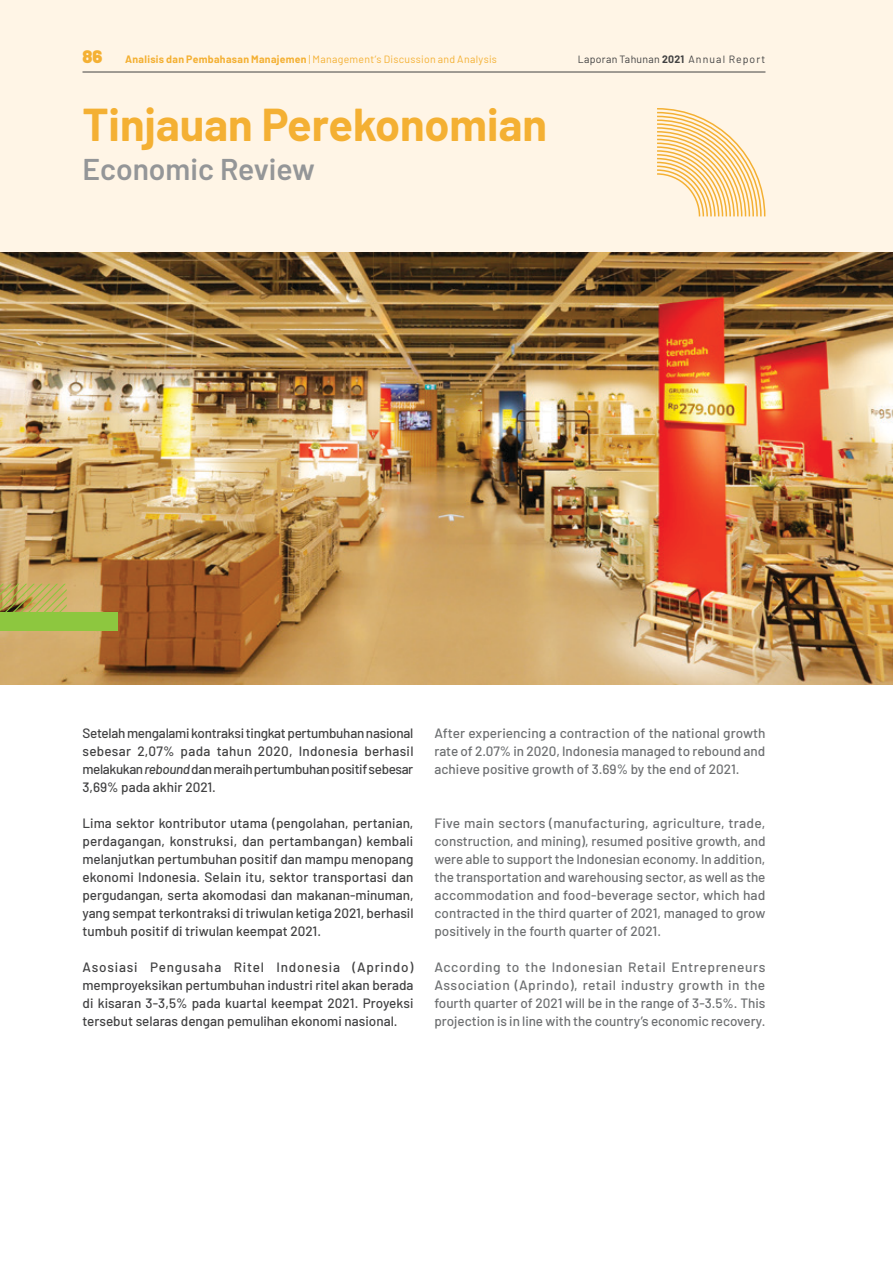
<style>
.page{position:relative;width:893px;height:1263px;background:#fff}
.page>*{position:absolute;margin:0;border:0;box-sizing:border-box;transform-origin:0 0}
.HEAD_Bab_5{font:700 45px "Barlow";color:#f4b033}
.HEAD_e{font:600 30px "Barlow";color:#949698}
.t1{font:900 18px "Barlow";color:#f4b033}
.BC{font:500 13.5px/18px "Barlow";color:#414142;text-align:justify}
.BC_e{font:500 13.5px/18px "Barlow";color:#6d6f71;text-align:justify}
.t2{font:10.5px "Barlow";letter-spacing:.03em;color:#f4b033}
.t3{font:10.5px "Barlow";letter-spacing:.04em;color:#414142}
.s1{font-weight:700}
.s2{font-style:italic}
</style>
<div class="page">
<div style="left:0;top:0;width:893px;height:342px;background:#fff5e6"></div>
<hr style="left:82px;top:72px;width:683px;height:1px;background:#414142">
<img style="left:0;top:252px;width:893px;height:432px">
<svg style="left:657px;top:108px;width:109px;height:109px"></svg>
<svg style="left:0;top:584px;width:67px;height:28px;background:#bba75a"></svg>
<div style="left:0;top:612px;width:118px;height:18px;background:#8dc73f"></div>
<h3 class="t1" style="left:82px;top:43px;width:22px">86</h3>
<p class="t2" style="left:125px;top:52px;width:373px"><span class="s1">Analisis dan Pembahasan Manajemen</span> | Management’s Discussion and Analysis</p>
<p class="t3" style="left:578px;top:52px;width:189px">Laporan Tahunan <span class="s1">2021</span> Annual Report</p>
<p class="HEAD_Bab_5" style="left:82px;top:92px;width:466px">Tinjauan Perekonomian</p>
<p class="HEAD_e" style="left:82px;top:147px;width:234px">Economic Review</p>
<p class="BC" style="left:82px;top:723px;width:333px">Setelah mengalami kontraksi tingkat pertumbuhan nasional sebesar 2,07% pada tahun 2020, Indonesia berhasil melakukan <span class="s2">rebound</span> dan meraih pertumbuhan positif sebesar 3,69% pada akhir 2021.</p>
<p class="BC" style="left:82px;top:813px;width:333px">Lima sektor kontributor utama (pengolahan, pertanian, perdagangan, konstruksi, dan pertambangan) kembali melanjutkan pertumbuhan positif dan mampu menopang ekonomi Indonesia. Selain itu, sektor transportasi dan pergudangan, serta akomodasi dan makanan-minuman, yang sempat terkontraksi di triwulan ketiga 2021, berhasil tumbuh positif di triwulan keempat 2021.</p>
<p class="BC" style="left:82px;top:957px;width:332px">Asosiasi Pengusaha Ritel Indonesia (Aprindo) memproyeksikan pertumbuhan industri ritel akan berada di kisaran 3-3,5% pada kuartal keempat 2021. Proyeksi tersebut selaras dengan pemulihan ekonomi nasional.</p>
<p class="BC_e" style="left:434px;top:723px;width:333px">After experiencing a contraction of the national growth rate of 2.07% in 2020, Indonesia managed to rebound and achieve positive growth of 3.69% by the end of 2021.</p>
<p class="BC_e" style="left:434px;top:813px;width:333px">Five main sectors (manufacturing, agriculture, trade, construction, and mining), resumed positive growth, and were able to support the Indonesian economy. In addition, the transportation and warehousing sector, as well as the accommodation and food-beverage sector, which had contracted in the third quarter of 2021, managed to grow positively in the fourth quarter of 2021.</p>
<p class="BC_e" style="left:434px;top:957px;width:332px">According to the Indonesian Retail Entrepreneurs Association (Aprindo), retail industry growth in the fourth quarter of 2021 will be in the range of 3-3.5%. This projection is in line with the country’s economic recovery.</p>
</div>
